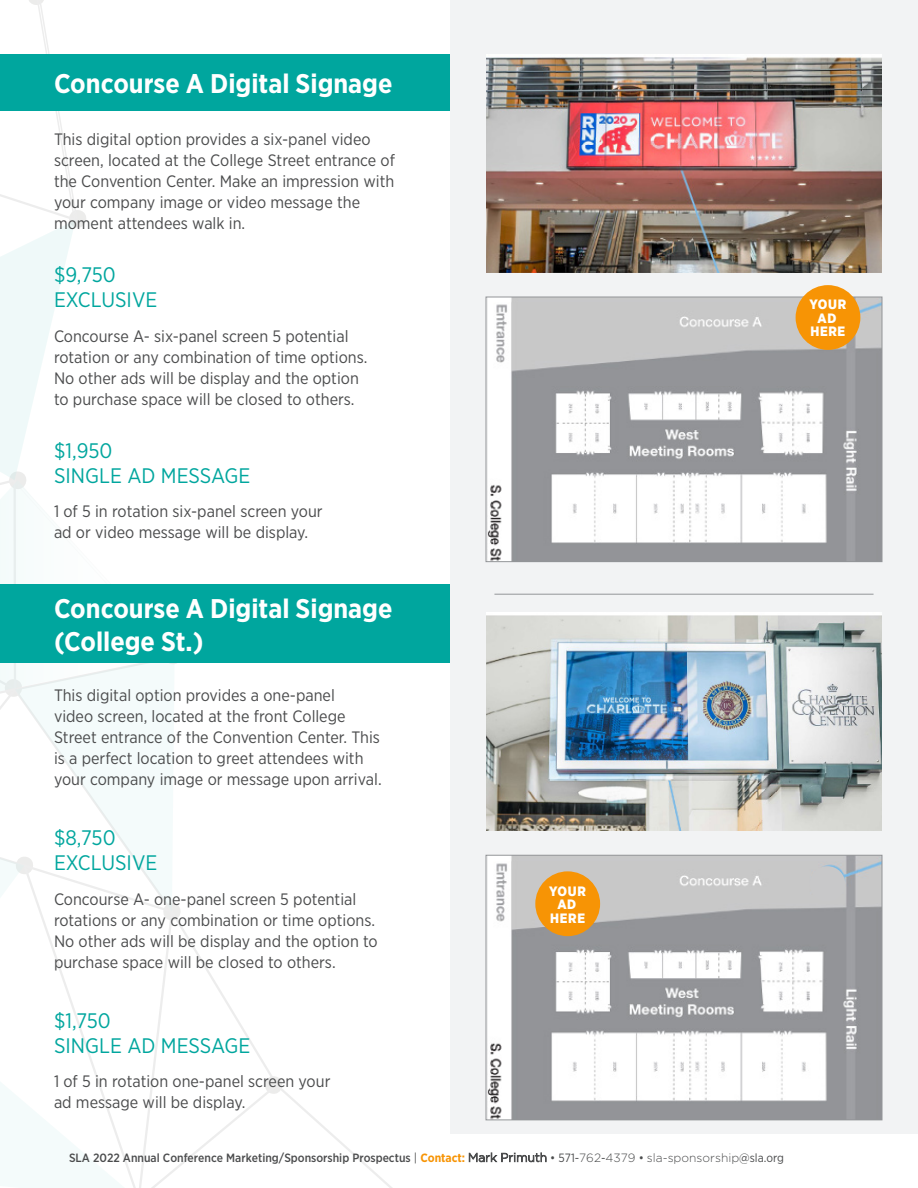
<style>
.page{position:relative;width:918px;height:1188px;background:#fff}
.page>*{position:absolute;margin:0;border:0;box-sizing:border-box;transform-origin:0 0}
.t1{font:700 27px/32.4px "Gotham Narrow";color:#fff}
.t2{font:21px "Gotham Narrow";color:#00a69e}
.t3{font:16.5px/21px "Gotham Narrow";color:#4b4c4d}
.t4{font:900 13.5px/13.5px "Gotham Narrow";letter-spacing:.05em;color:#fff;text-align:center}
.t5{font:500 12px "Gotham Narrow";color:#4b4c4d}
.s1{font-weight:400}
.s2{font-weight:700;color:#f79405}
.s3{font-family:"Gotham";font-weight:300}
</style>
<div class="page">
<svg style="left:186px;top:934px;width:206px;height:254px"></svg>
<svg style="left:0;top:0;width:416px;height:135px"></svg>
<svg style="left:0;top:135px;width:186px;height:1053px"></svg>
<svg style="left:0;top:480px;width:173px;height:257px"></svg>
<div style="left:450px;top:0;width:468px;height:1134px;background:#f2f3f4"></div>
<div style="left:0;top:54px;width:450px;height:56px;background:#00a69e"></div>
<div style="left:0;top:584px;width:450px;height:79px;background:#00a69e"></div>
<img style="left:486px;top:54px;width:396px;height:218px">
<img style="left:486px;top:612px;width:396px;height:218px">
<img style="left:488px;top:299px;width:392px;height:261px">
<div style="left:486px;top:297px;width:396px;height:265px;border:1px solid #939598"></div>
<div style="left:796px;top:285px;width:64px;height:65px;background:#f79405;border-radius:50%"></div>
<hr style="left:494px;top:594px;width:380px;height:1px;background:#939598">
<img style="left:488px;top:857px;width:392px;height:261px">
<div style="left:486px;top:855px;width:396px;height:265px;border:1px solid #939598"></div>
<div style="left:535px;top:871px;width:65px;height:65px;background:#f79405;border-radius:50%"></div>
<div style="left:810px;top:866px;width:35px;height:36px;background:#c8c8c9;border-radius:50%"></div>
<p class="t1" style="left:54px;top:67px;width:340px">Concourse A Digital Signage</p>
<p class="t3" style="left:54px;top:128px;width:343px">This digital option provides a six-panel video screen, located at the College Street entrance of the Convention Center. Make an impression with your company image or video message the moment attendees walk in.</p>
<p class="t2" style="left:54px;top:261px;width:63px">$9,750</p>
<p class="t2" style="left:54px;top:287px;width:105px">EXCLUSIVE</p>
<p class="t3" style="left:54px;top:325px;width:315px">Concourse A- six-panel screen 5 potential rotation or any combination of time options.<br>No other ads will be display and the option to purchase space will be closed to others.</p>
<p class="t2" style="left:54px;top:437px;width:60px">$1,950</p>
<p class="t2" style="left:54px;top:462px;width:198px">SINGLE AD MESSAGE</p>
<p class="t3" style="left:54px;top:501px;width:270px">1 of 5 in rotation six-panel screen your ad or video message will be display.</p>
<p class="t1" style="left:54px;top:592px;width:340px">Concourse A Digital Signage (College St.)</p>
<p class="t3" style="left:54px;top:685px;width:329px">This digital option provides a one-panel<br>video screen, located at the front College Street entrance of the Convention Center. This is a perfect location to greet attendees with your company image or message upon arrival.</p>
<p class="t2" style="left:54px;top:825px;width:63px">$8,750</p>
<p class="t2" style="left:54px;top:850px;width:105px">EXCLUSIVE</p>
<p class="t3" style="left:54px;top:888px;width:325px">Concourse A- one-panel screen 5 potential rotations or any combination or time options.<br>No other ads will be display and the option to purchase space will be closed to others.</p>
<p class="t2" style="left:54px;top:1007px;width:58px">$1,750</p>
<p class="t2" style="left:54px;top:1032px;width:198px">SINGLE AD MESSAGE</p>
<p class="t3" style="left:54px;top:1071px;width:278px">1 of 5 in rotation one-panel screen your ad message will be display.</p>
<p class="t4" style="left:549px;top:884px;width:38px">YOUR<br>AD<br>HERE</p>
<p class="t5" style="left:69px;top:1150px;width:717px">SLA 2022 Annual Conference Marketing/Sponsorship Prospectus <span class="s1">|</span> <span class="s2">Contact:</span> <span class="s3">Mark Primuth</span> <span class="s1">• 571-</span><span class="s3">762</span><span class="s1">-</span><span class="s3">4379</span> <span class="s1">•</span> <span class="s3">sla-sponsorship</span><span class="s1">@sla.org</span></p>
<p class="t4" style="left:809px;top:298px;width:38px">YOUR<br>AD<br>HERE</p>
</div>
